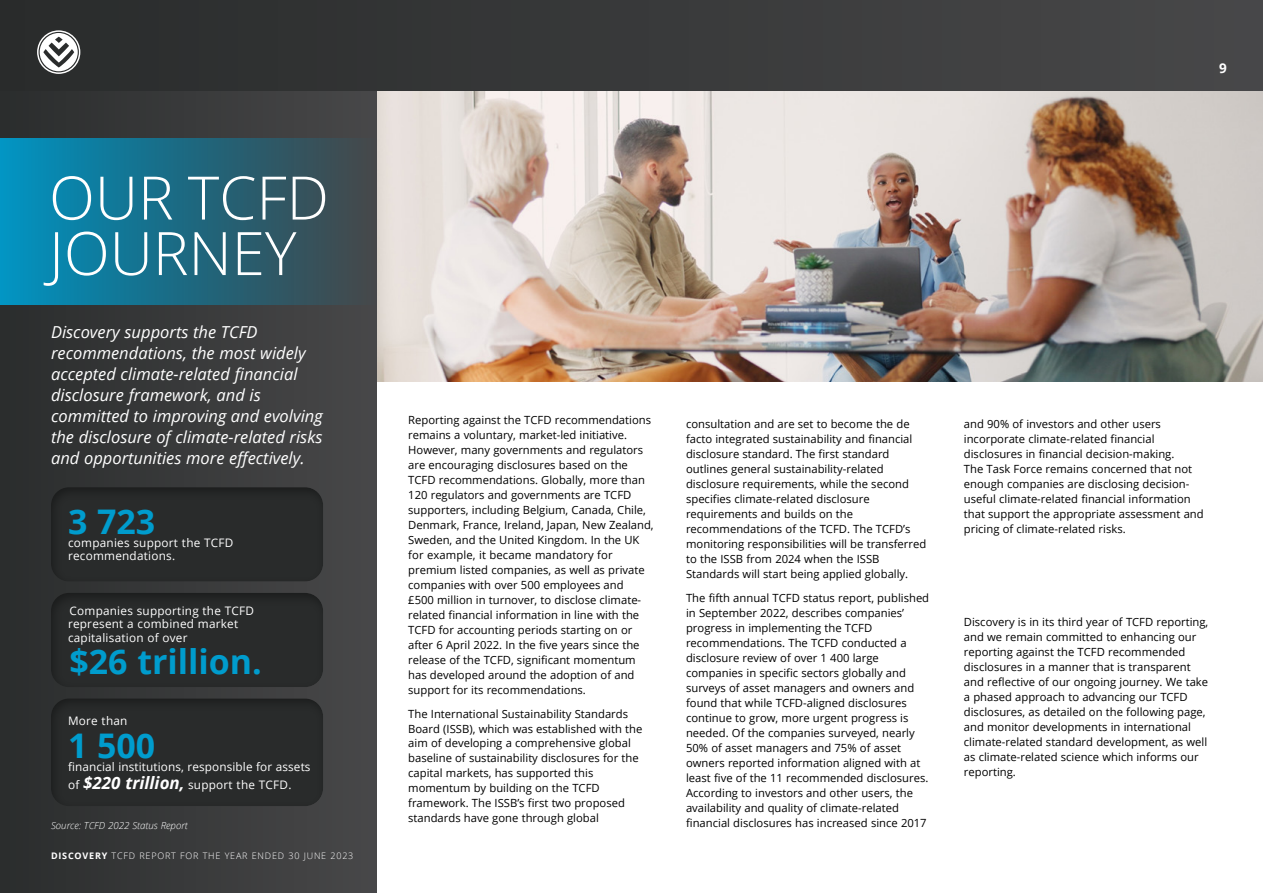
<style>
.page{position:relative;width:1263px;height:893px;background:#fff}
.page>*{position:absolute;margin:0;border:0;box-sizing:border-box;transform-origin:0 0}
.t1{font:300 60px/55.5px "Open Sans";color:#fff}
.t2{font:700 33.9px "Open Sans";color:#009ccd}
.t3{font:italic 16.5px/21px "Open Sans";color:#fff}
.t4{font:700 13.5px "Open Sans";color:#fff}
.t5{font:11.7px/13.6px "Open Sans";letter-spacing:.02em;color:#fff}
.t6{font:11.25px/15px "Open Sans";color:#000}
.t7{font:italic 300 9.75px "Open Sans";color:#fff}
.t8{font:300 9px "Open Sans";letter-spacing:.09em;color:#fff}
.s1{font-weight:700;font-style:italic;font-size:16.95px}
.s2{font-weight:700}
</style>
<div class="page">
<img style="left:376px;top:90px;width:887px;height:292px">
<div style="left:0;top:90px;width:376px;height:803px;background:linear-gradient(to right,#2a2d2e,#474749)"></div>
<div style="left:0;top:138px;width:376px;height:166px;background:linear-gradient(to right,#0091c0,#424446)"></div>
<div style="left:38px;top:475px;width:298px;height:107px;background:#000;opacity:.38"></div>
<div style="left:38px;top:582px;width:298px;height:106px;background:#000;opacity:.38"></div>
<div style="left:38px;top:688px;width:298px;height:118px;background:#000;opacity:.38"></div>
<div style="left:0;top:0;width:1263px;height:90px;background:linear-gradient(to right,#292b2b,#484849)"></div>
<svg style="left:37px;top:30px;width:43px;height:44px"></svg>
<h1 class="t1" style="left:49px;top:168px;width:281px">OUR TCFD<br>JOURNEY</h1>
<p class="t3" style="left:51px;top:321px;width:273px">Discovery supports the TCFD recommendations, the most widely accepted climate-related financial disclosure framework, and is committed to improving and evolving the disclosure of climate-related risks and opportunities more effectively.</p>
<h2 class="t2" style="left:68px;top:498px;width:89px">3 723</h2>
<p class="t5" style="left:68px;top:536px;width:167px;line-height:13px">companies support the TCFD recommendations.</p>
<p class="t5" style="left:68px;top:603px;width:188px">Companies supporting the TCFD represent a combined market capitalisation of over</p>
<h2 class="t2" style="left:70px;top:638px;width:194px">$26 trillion.</h2>
<p class="t5" style="left:68px;top:714px;width:61px">More than</p>
<h2 class="t2" style="left:68px;top:721px;width:89px">1 500</h2>
<p class="t5" style="left:68px;top:757px;width:244px;line-height:18px">financial institutions, responsible for assets of <span class="s1">$220 trillion,</span> support the TCFD.</p>
<p class="t7" style="left:51px;top:819px;width:138px">Source: TCFD 2022 Status Report</p>
<p class="t8" style="left:51px;top:849px;width:304px"><span class="s2">DISCOVERY</span> TCFD REPORT FOR THE YEAR ENDED 30 JUNE 2023</p>
<p class="t4" style="left:1219px;top:58px;width:9px">9</p>
<p class="t6" style="left:408px;top:412px;width:247px">Reporting against the TCFD recommendations remains a voluntary, market-led initiative.<br>However, many governments and regulators are encouraging disclosures based on the TCFD recommendations. Globally, more than 120 regulators and governments are TCFD supporters, including Belgium, Canada, Chile, Denmark, France, Ireland, Japan, New Zealand, Sweden, and the United Kingdom. In the UK for example, it became mandatory for premium listed companies, as well as private companies with over 500 employees and<br>£500 million in turnover, to disclose climate&shy;related financial information in line with the TCFD for accounting periods starting on or after 6 April 2022. In the five years since the release of the TCFD, significant momentum has developed around the adoption of and support for its recommendations.</p>
<p class="t6" style="left:408px;top:706px;width:236px">The International Sustainability Standards Board (ISSB), which was established with the aim of developing a comprehensive global baseline of sustainability disclosures for the capital markets, has supported this momentum by building on the TCFD framework. The ISSB’s first two proposed standards have gone through global</p>
<p class="t6" style="left:686px;top:416px;width:242px">consultation and are set to become the de facto integrated sustainability and financial disclosure standard. The first standard outlines general sustainability-related disclosure requirements, while the second specifies climate-related disclosure requirements and builds on the recommendations of the TCFD. The TCFD’s monitoring responsibilities will be transferred to the ISSB from 2024 when the ISSB Standards will start being applied globally.</p>
<p class="t6" style="left:686px;top:590px;width:245px">The fifth annual TCFD status report, published in September 2022, describes companies’ progress in implementing the TCFD recommendations. The TCFD conducted a disclosure review of over 1 400 large companies in specific sectors globally and surveys of asset managers and owners and found that while TCFD-aligned disclosures continue to grow, more urgent progress is needed. Of the companies surveyed, nearly 50% of asset managers and 75% of asset owners reported information aligned with at least five of the 11 recommended disclosures.<br>According to investors and other users, the availability and quality of climate-related financial disclosures has increased since 2017</p>
<p class="t6" style="left:964px;top:416px;width:241px">and 90% of investors and other users incorporate climate-related financial disclosures in financial decision-making.<br>The Task Force remains concerned that not enough companies are disclosing decision&shy;useful climate-related financial information that support the appropriate assessment and pricing of climate-related risks.</p>
<p class="t6" style="left:964px;top:614px;width:246px">Discovery is in its third year of TCFD reporting, and we remain committed to enhancing our reporting against the TCFD recommended disclosures in a manner that is transparent and reflective of our ongoing journey. We take a phased approach to advancing our TCFD disclosures, as detailed on the following page, and monitor developments in international climate-related standard development, as well as climate-related science which informs our reporting.</p>
</div>
